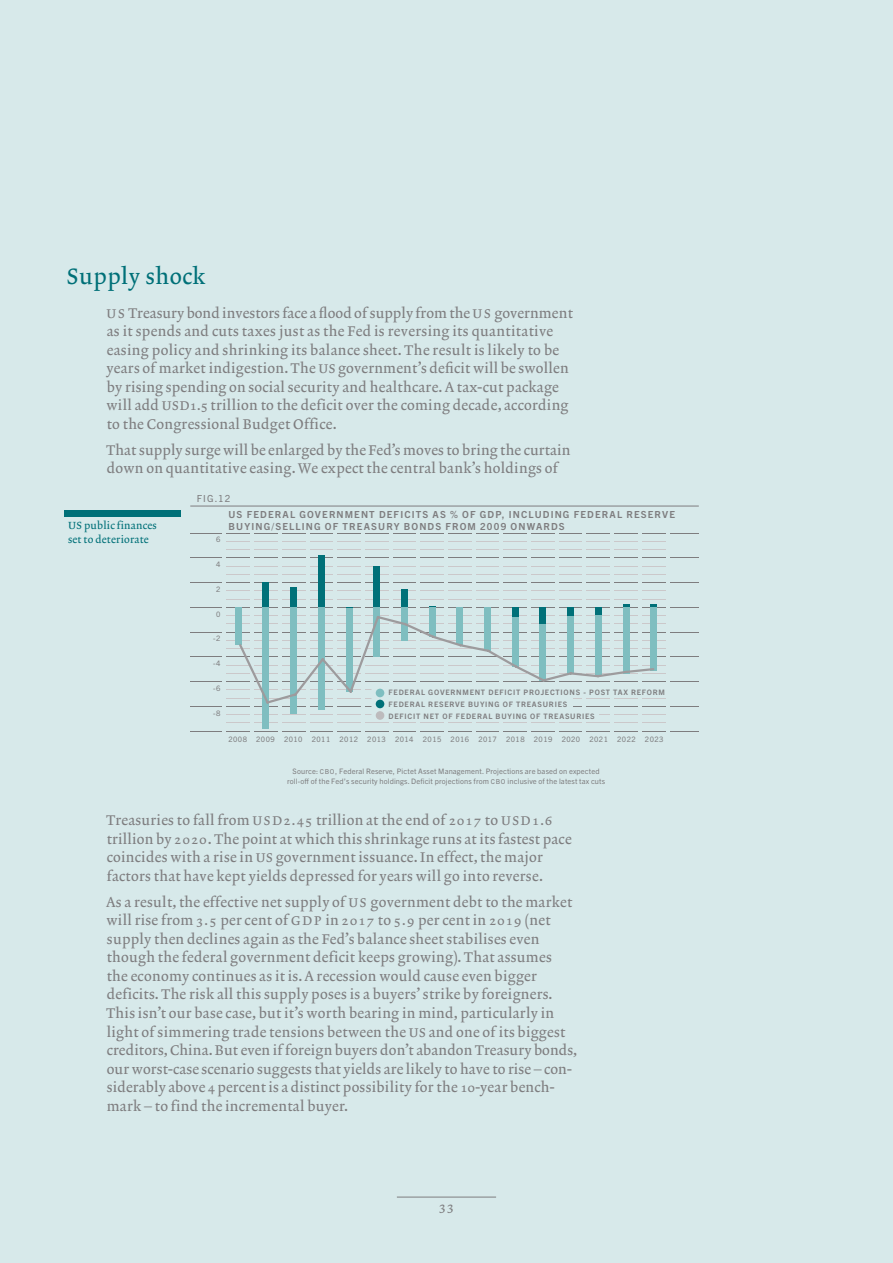
<style>
.page{position:relative;width:893px;height:1263px;background:#d7e9ea}
.page>*{position:absolute;margin:0;border:0;box-sizing:border-box;transform-origin:0 0}
.t1{font:22.5px "Lexicon No 2 A Roman Osf";letter-spacing:.025em;color:#007078}
.Body_text{font:14.25px/18.6px "Lexicon No 2 A Roman Osf";letter-spacing:.02em;color:#7e7d7f}
.t2{font:12.9px "Lexicon No 2 A Roman Osf";color:#7e7d7f}
.Take_out{font:10.5px "Lexicon No 2 A Roman Osf";letter-spacing:.02em;color:#007078}
.Table-main_title{font:700 9.75px "Trade Gothic Next LT Pro";letter-spacing:.115em;color:#7e7d7f}
.Table-fig_number{font:9.75px "Trade Gothic Next LT Pro";color:#7e7d7f}
.Body_text-2{font:7.5px/10.5px "Trade Gothic Next LT Pro";letter-spacing:.015em;color:#7e7d7f;text-align:center}
.t3{font:700 7.5px/11.6px "Trade Gothic Next LT Pro";letter-spacing:.1em;color:#7e7d7f}
.Body_text-3{font:7.5px "Trade Gothic Next LT Pro";letter-spacing:.06em;color:#7e7d7f}
.s1{font-size:12.9px}
.s2{font-size:6.75px}
</style>
<div class="page">
<hr style="left:397px;top:1197px;width:99px;height:1px;background:#7e7d7f">
<hr style="left:190px;top:506px;width:509px;height:1px;background:#7e7d7f">
<div style="left:64px;top:510px;width:117px;height:7px;background:#007078"></div>
<hr style="left:191px;top:731px;width:507px;height:1px;background:#7e7d7f">
<hr style="left:191px;top:533px;width:507px;height:1px;background:#7e7d7f">
<hr style="left:191px;top:681px;width:507px;height:1px;background:#7e7d7f">
<hr style="left:191px;top:607px;width:507px;height:1px;background:#7e7d7f">
<hr style="left:191px;top:558px;width:507px;height:1px;background:#7e7d7f">
<hr style="left:191px;top:582px;width:507px;height:1px;background:#7e7d7f">
<hr style="left:191px;top:632px;width:507px;height:1px;background:#7e7d7f">
<hr style="left:191px;top:656px;width:507px;height:1px;background:#7e7d7f">
<hr style="left:191px;top:706px;width:507px;height:1px;background:#7e7d7f">
<hr style="left:225px;top:566px;width:443px;height:1px;background:#cbc8ca">
<hr style="left:225px;top:574px;width:443px;height:1px;background:#cbc8ca">
<hr style="left:225px;top:549px;width:443px;height:1px;background:#cbc8ca">
<hr style="left:225px;top:541px;width:443px;height:1px;background:#cbc8ca">
<hr style="left:225px;top:624px;width:443px;height:1px;background:#cbc8ca">
<hr style="left:225px;top:615px;width:443px;height:1px;background:#cbc8ca">
<hr style="left:225px;top:640px;width:443px;height:1px;background:#cbc8ca">
<hr style="left:225px;top:599px;width:443px;height:1px;background:#cbc8ca">
<hr style="left:225px;top:591px;width:443px;height:1px;background:#cbc8ca">
<hr style="left:225px;top:665px;width:443px;height:1px;background:#cbc8ca">
<hr style="left:225px;top:648px;width:443px;height:1px;background:#cbc8ca">
<hr style="left:225px;top:698px;width:443px;height:1px;background:#cbc8ca">
<hr style="left:225px;top:690px;width:443px;height:1px;background:#cbc8ca">
<hr style="left:225px;top:714px;width:443px;height:1px;background:#cbc8ca">
<hr style="left:225px;top:673px;width:443px;height:1px;background:#cbc8ca">
<hr style="left:225px;top:723px;width:443px;height:1px;background:#cbc8ca">
<hr style="left:223px;top:531px;width:3px;height:223px;background:#d7e9ea">
<hr style="left:251px;top:531px;width:3px;height:223px;background:#d7e9ea">
<hr style="left:278px;top:531px;width:3px;height:223px;background:#d7e9ea">
<hr style="left:306px;top:531px;width:3px;height:223px;background:#d7e9ea">
<hr style="left:334px;top:531px;width:3px;height:223px;background:#d7e9ea">
<hr style="left:666px;top:531px;width:3px;height:223px;background:#d7e9ea">
<hr style="left:638px;top:531px;width:3px;height:223px;background:#d7e9ea">
<hr style="left:611px;top:531px;width:3px;height:223px;background:#d7e9ea">
<hr style="left:583px;top:531px;width:3px;height:223px;background:#d7e9ea">
<hr style="left:555px;top:531px;width:3px;height:223px;background:#d7e9ea">
<hr style="left:472px;top:531px;width:3px;height:223px;background:#d7e9ea">
<hr style="left:528px;top:531px;width:3px;height:223px;background:#d7e9ea">
<hr style="left:500px;top:531px;width:3px;height:223px;background:#d7e9ea">
<hr style="left:444px;top:531px;width:3px;height:223px;background:#d7e9ea">
<hr style="left:361px;top:531px;width:3px;height:223px;background:#d7e9ea">
<hr style="left:417px;top:531px;width:3px;height:223px;background:#d7e9ea">
<hr style="left:389px;top:531px;width:3px;height:223px;background:#d7e9ea">
<div style="left:512px;top:607px;width:6px;height:10px;background:#007078"></div>
<div style="left:484px;top:607px;width:7px;height:44px;background:#7fbec0"></div>
<div style="left:457px;top:607px;width:6px;height:38px;background:#7fbec0"></div>
<div style="left:540px;top:607px;width:6px;height:17px;background:#007078"></div>
<svg style="left:650px;top:604px;width:7px;height:3px"></svg>
<div style="left:650px;top:607px;width:7px;height:63px;background:#7fbec0"></div>
<svg style="left:623px;top:604px;width:6px;height:3px"></svg>
<div style="left:623px;top:607px;width:6px;height:66px;background:#7fbec0"></div>
<div style="left:595px;top:607px;width:6px;height:9px;background:#007078"></div>
<div style="left:567px;top:607px;width:7px;height:9px;background:#007078"></div>
<div style="left:374px;top:566px;width:6px;height:41px;background:#007078"></div>
<div style="left:374px;top:607px;width:6px;height:49px;background:#7fbec0"></div>
<div style="left:290px;top:587px;width:7px;height:20px;background:#007078"></div>
<div style="left:290px;top:607px;width:7px;height:107px;background:#7fbec0"></div>
<div style="left:429px;top:607px;width:6px;height:30px;background:#7fbec0"></div>
<div style="left:235px;top:607px;width:6px;height:38px;background:#7fbec0"></div>
<div style="left:263px;top:582px;width:6px;height:25px;background:#007078"></div>
<div style="left:263px;top:607px;width:6px;height:121px;background:#7fbec0"></div>
<div style="left:401px;top:589px;width:7px;height:18px;background:#007078"></div>
<div style="left:401px;top:607px;width:7px;height:34px;background:#7fbec0"></div>
<div style="left:318px;top:555px;width:7px;height:52px;background:#007078"></div>
<div style="left:318px;top:607px;width:7px;height:103px;background:#7fbec0"></div>
<svg style="left:346px;top:607px;width:6px;height:2px"></svg>
<div style="left:346px;top:609px;width:6px;height:83px;background:#7fbec0"></div>
<svg style="left:239px;top:616px;width:431px;height:104px"></svg>
<div style="left:376px;top:689px;width:8px;height:8px;background:#7fbec0;border-radius:50%"></div>
<div style="left:376px;top:700px;width:8px;height:8px;background:#007078;border-radius:50%"></div>
<div style="left:376px;top:711px;width:8px;height:9px;background:#bdbbbd;border-radius:50%"></div>
<p class="t1" style="left:67px;top:263px;width:140px">Supply shock</p>
<p class="Body_text" style="left:106px;top:304px;width:468px"><span class="s1">US</span> Treasury bond investors face a flood of supply from the <span class="s1">US</span> government as it spends and cuts taxes just as the Fed is reversing its quantitative easing policy and shrinking its balance sheet. The result is likely to be years of market indigestion. The <span class="s1">US</span> government’s deficit will be swollen by rising spending on social security and healthcare. A tax-cut package will add <span class="s1">USD1.5</span> trillion to the deficit over the coming decade, according to the Congressional Budget Office.</p>
<p class="Body_text" style="left:106px;top:441px;width:466px">That supply surge will be enlarged by the Fed’s moves to bring the curtain down on quantitative easing. We expect the central bank’s holdings of</p>
<p class="Table-fig_number" style="left:197px;top:491px;width:35px">FIG.12</p>
<p class="Table-main_title" style="left:229px;top:507px;width:448px">US FEDERAL GOVERNMENT DEFICITS AS % OF GDP, INCLUDING FEDERAL RESERVE</p>
<p class="Take_out" style="left:68px;top:519px;width:90px">US public finances</p>
<p class="Table-main_title" style="left:229px;top:519px;width:338px">BUYING/SELLING OF TREASURY BONDS FROM 2009 ONWARDS</p>
<p class="Take_out" style="left:68px;top:533px;width:82px">set to deteriorate</p>
<p class="Body_text-2" style="left:216px;top:534px;width:6px">6</p>
<p class="Body_text-2" style="left:216px;top:558px;width:6px">4</p>
<p class="Body_text-2" style="left:216px;top:583px;width:6px">2</p>
<p class="Body_text-2" style="left:216px;top:608px;width:6px">0</p>
<p class="Body_text-2" style="left:213px;top:633px;width:9px">-2</p>
<p class="Body_text-2" style="left:213px;top:657px;width:9px">-4</p>
<p class="Body_text-2" style="left:213px;top:682px;width:9px">-6</p>
<p class="Body_text-2" style="left:213px;top:707px;width:9px">-8</p>
<p class="Body_text-3" style="left:228px;top:733px;width:437px">2008 2009 2010 2011 2012 2013 2014 2015 2016 2017 2018 2019 2020 2021 2022 2023</p>
<p class="t3" style="left:389px;top:686px;width:278px">FEDERAL GOVERNMENT DEFICIT PROJECTIONS - POST TAX REFORM<br>FEDERAL RESERVE BUYING OF TREASURIES<br>DEFICIT NET OF FEDERAL BUYING OF TREASURIES</p>
<p class="Body_text-2" style="left:287px;top:765px;width:319px">Source: <span class="s2">CBO</span>, Federal Reserve, Pictet Asset Management. Projections are based on expected roll-off of the Fed’s security holdings. Deficit projections from <span class="s2">CBO</span> inclusive of the latest tax cuts</p>
<p class="Body_text" style="left:106px;top:812px;width:467px">Treasuries to fall from <span class="s1">USD2.45</span> trillion at the end of <span class="s1">2017</span> to <span class="s1">USD1.6 </span>trillion by <span class="s1">2020</span>. The point at which this shrinkage runs at its fastest pace coincides with a rise in <span class="s1">US</span> government issuance. In effect, the major factors that have kept yields depressed for years will go into reverse.</p>
<p class="Body_text" style="left:106px;top:893px;width:473px">As a result, the effective net supply of <span class="s1">US</span> government debt to the market will rise from <span class="s1">3.5</span> per cent of <span class="s1">GDP</span> in <span class="s1">2017</span> to <span class="s1">5.9</span> per cent in <span class="s1">2019</span> (net supply then declines again as the Fed’s balance sheet stabilises even though the federal government deficit keeps growing). That assumes<br>the economy continues as it is. A recession would cause even bigger deficits. The risk all this supply poses is a buyers’ strike by foreigners.<br>This isn’t our base case, but it’s worth bearing in mind, particularly in light of simmering trade tensions between the <span class="s1">US</span> and one of its biggest creditors, China. But even if foreign buyers don’t abandon Treasury bonds, our worst-case scenario suggests that yields are likely to have to rise – con&shy;siderably above <span class="s1">4</span> percent is a distinct possibility for the <span class="s1">10</span>-year bench&shy;mark – to find the incremental buyer.</p>
<p class="t2" style="left:439px;top:1199px;width:17px">33</p>
</div>
